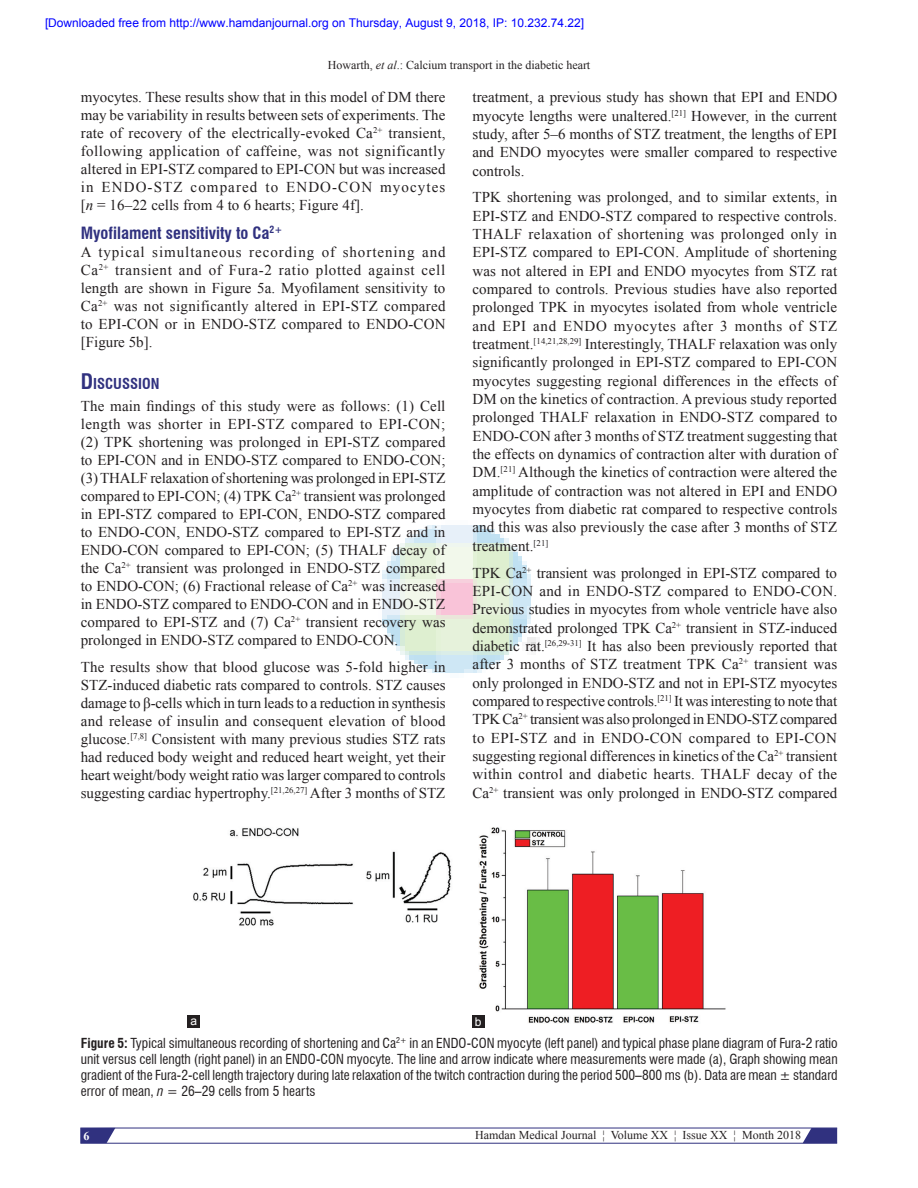
<style>
.page{position:relative;width:918px;height:1188px;background:#fff}
.page>*{position:absolute;margin:0;border:0;box-sizing:border-box;transform-origin:0 0}
.t1{font:700 condensed 16.5px "Swiss 721 BT";color:#30317f}
.t2{font:15px/18.3px "Times New Roman";color:#231f20;text-align:justify}
.t3{font:700 condensed 14.7px "Swiss 721 BT";color:#30317f}
.t4{font:condensed 13.5px/16.2px "Swiss 721 BT";color:#231f20;text-align:justify}
.t5{font:12px "Times New Roman";color:#231f20}
.t6{font:12px "Arial";color:#00f}
.t7{font:12px "Arial";color:#fff}
.t8{font:700 12px "Times New Roman";color:#fff}
.s1{font-style:italic}
.s2{font-size:21px}
.s3{font-weight:700}
</style>
<div class="page">
<img style="left:382px;top:525px;width:158px;height:148px">
<svg style="left:80px;top:1128px;width:758px;height:16px"></svg>
<img style="left:193px;top:827px;width:533px;height:196px">
<div style="left:472px;top:1015px;width:13px;height:13px;background:#231f20"></div>
<div style="left:187px;top:1015px;width:13px;height:13px;background:#231f20"></div>
<p class="t6" style="left:45px;top:16px;width:541px">[Downloaded free from http://www.hamdanjournal.org on Thursday, August 9, 2018, IP: 10.232.74.22]</p>
<p class="t5" style="left:328px;top:56px;width:264px">Howarth, <span class="s1">et al</span>.: Calcium transport in the diabetic heart</p>
<p class="t2" style="left:81px;top:88px;width:366px">myocytes. These results show that in this model of DM there may be variability in results between sets of experiments. The rate of recovery of the electrically‑evoked Ca<sup>2+</sup> transient, following application of caffeine, was not significantly altered in EPI‑STZ compared to EPI‑CON but was increased in ENDO‑STZ compared to ENDO‑CON myocytes [<span class="s1">n</span> = 16–22 cells from 4 to 6 hearts; Figure 4f].</p>
<p class="t1" style="left:81px;top:223px;width:203px">Myofilament sensitivity to Ca<sup>2+</sup></p>
<p class="t2" style="left:81px;top:242px;width:366px">A typical simultaneous recording of shortening and Ca<sup>2+</sup> transient and of Fura‑2 ratio plotted against cell length are shown in Figure 5a. Myofilament sensitivity to Ca<sup>2+</sup> was not significantly altered in EPI‑STZ compared to EPI‑CON or in ENDO‑STZ compared to ENDO‑CON [Figure 5b].</p>
<p class="t3" style="left:81px;top:375px;width:80px"><span class="s2">D</span>ISCUSSION</p>
<p class="t2" style="left:81px;top:397px;width:366px">The main findings of this study were as follows: (1) Cell length was shorter in EPI‑STZ compared to EPI‑CON; (2) TPK shortening was prolonged in EPI‑STZ compared to EPI‑CON and in ENDO‑STZ compared to ENDO‑CON; (3) THALF relaxation of shortening was prolonged in EPI‑STZ compared to EPI‑CON; (4) TPK Ca<sup>2+</sup> transient was prolonged in EPI‑STZ compared to EPI‑CON, ENDO‑STZ compared to ENDO‑CON, ENDO‑STZ compared to EPI‑STZ and in ENDO‑CON compared to EPI‑CON; (5) THALF decay of the Ca<sup>2+</sup> transient was prolonged in ENDO‑STZ compared to ENDO‑CON; (6) Fractional release of Ca<sup>2+</sup> was increased in ENDO‑STZ compared to ENDO‑CON and in ENDO‑STZ compared to EPI‑STZ and (7) Ca<sup>2+</sup> transient recovery was prolonged in ENDO‑STZ compared to ENDO‑CON.</p>
<p class="t2" style="left:81px;top:657px;width:366px">The results show that blood glucose was 5‑fold higher in STZ‑induced diabetic rats compared to controls. STZ causes damage to β‑cells which in turn leads to a reduction in synthesis and release of insulin and consequent elevation of blood glucose.<sup>[7,8]</sup> Consistent with many previous studies STZ rats had reduced body weight and reduced heart weight, yet their heart weight/body weight ratio was larger compared to controls suggesting cardiac hypertrophy.<sup>[21,26,27]</sup> After 3 months of STZ</p>
<p class="t2" style="left:472px;top:88px;width:366px">treatment, a previous study has shown that EPI and ENDO myocyte lengths were unaltered.<sup>[21]</sup> However, in the current study, after 5–6 months of STZ treatment, the lengths of EPI and ENDO myocytes were smaller compared to respective controls.</p>
<p class="t2" style="left:472px;top:188px;width:366px">TPK shortening was prolonged, and to similar extents, in EPI‑STZ and ENDO‑STZ compared to respective controls.<br>THALF relaxation of shortening was prolonged only in EPI‑STZ compared to EPI‑CON. Amplitude of shortening was not altered in EPI and ENDO myocytes from STZ rat compared to controls. Previous studies have also reported prolonged TPK in myocytes isolated from whole ventricle and EPI and ENDO myocytes after 3 months of STZ treatment.<sup>[14,21,28,29]</sup> Interestingly, THALF relaxation was only significantly prolonged in EPI‑STZ compared to EPI‑CON myocytes suggesting regional differences in the effects of DM on the kinetics of contraction. A previous study reported prolonged THALF relaxation in ENDO‑STZ compared to ENDO‑CON after 3 months of STZ treatment suggesting that the effects on dynamics of contraction alter with duration of DM.<sup>[21]</sup> Although the kinetics of contraction were altered the amplitude of contraction was not altered in EPI and ENDO myocytes from diabetic rat compared to respective controls and this was also previously the case after 3 months of STZ treatment.<sup>[21]</sup></p>
<p class="t2" style="left:472px;top:563px;width:366px">TPK Ca<sup>2+</sup> transient was prolonged in EPI‑STZ compared to EPI‑CON and in ENDO‑STZ compared to ENDO‑CON.<br>Previous studies in myocytes from whole ventricle have also demonstrated prolonged TPK Ca<sup>2+</sup> transient in STZ‑induced diabetic rat.<sup>[26,29‑31]</sup> It has also been previously reported that after 3 months of STZ treatment TPK Ca<sup>2+</sup> transient was only prolonged in ENDO‑STZ and not in EPI‑STZ myocytes compared to respective controls.<sup>[21]</sup> It was interesting to note that TPK Ca<sup>2+</sup> transient was also prolonged in ENDO‑STZ compared to EPI‑STZ and in ENDO‑CON compared to EPI‑CON suggesting regional differences in kinetics of the Ca<sup>2+</sup> transient within control and diabetic hearts. THALF decay of the Ca<sup>2+</sup> transient was only prolonged in ENDO‑STZ compared</p>
<p class="t7" style="left:190px;top:1012px;width:8px">a</p>
<p class="t7" style="left:475px;top:1013px;width:8px">b</p>
<p class="t4" style="left:81px;top:1035px;width:758px"><span class="s3">Figure 5:</span> Typical simultaneous recording of shortening and Ca<sup>2+</sup> in an ENDO‑CON myocyte (left panel) and typical phase plane diagram of Fura‑2 ratio unit versus cell length (right panel) in an ENDO‑CON myocyte. The line and arrow indicate where measurements were made (a), Graph showing mean gradient of the Fura‑2‑cell length trajectory during late relaxation of the twitch contraction during the period 500–800 ms (b). Data are mean ± standard error of mean, <span class="s1">n</span> = 26–29 cells from 5 hearts</p>
<p class="t8" style="left:84px;top:1127px;width:7px">6</p>
<p class="t5" style="left:475px;top:1127px;width:327px">Hamdan Medical Journal ¦ Volume XX ¦ Issue XX ¦ Month 2018</p>
</div>
